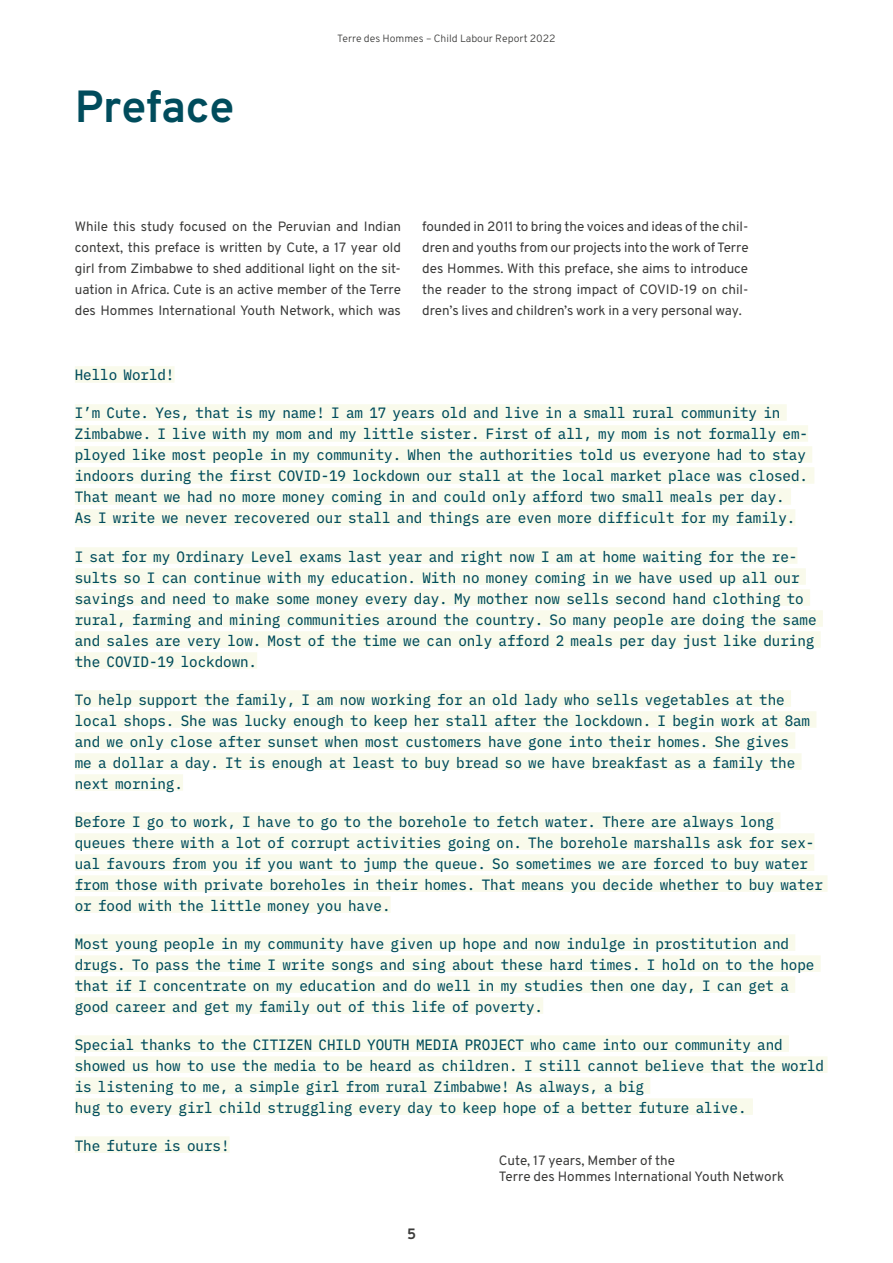
<style>
.page{position:relative;width:893px;height:1263px;background:#fff}
.page>*{position:absolute;margin:0;border:0;box-sizing:border-box;transform-origin:0 0}
._01_H1{font:700 45px "Overpass";letter-spacing:-.005em;color:#004c5c}
.Quote_9pt{font:15px/21px "IBM Plex Mono Text";letter-spacing:-.005em;color:#004c5c;scale:.95 1}
.t1{font:700 15px "Overpass";color:#3b3b3a}
.Copy{font:13.5px/21px "Overpass";color:#3b3b3a;text-align:justify}
.t2{font:300 10.5px "Overpass";color:#3b3b3a}
</style>
<div class="page">
<div style="left:75px;top:366px;width:100px;height:17px;background:#f9faeb"></div>
<div style="left:75px;top:404px;width:712px;height:17px;background:#f9faeb"></div>
<div style="left:75px;top:425px;width:733px;height:17px;background:#f9faeb"></div>
<div style="left:75px;top:446px;width:737px;height:17px;background:#f9faeb"></div>
<div style="left:75px;top:467px;width:739px;height:17px;background:#f9faeb"></div>
<div style="left:75px;top:488px;width:716px;height:17px;background:#f9faeb"></div>
<div style="left:75px;top:509px;width:720px;height:17px;background:#f9faeb"></div>
<div style="left:75px;top:547px;width:722px;height:17px;background:#f9faeb"></div>
<div style="left:75px;top:568px;width:731px;height:17px;background:#f9faeb"></div>
<div style="left:75px;top:589px;width:735px;height:17px;background:#f9faeb"></div>
<div style="left:75px;top:610px;width:748px;height:17px;background:#f9faeb"></div>
<div style="left:75px;top:631px;width:746px;height:17px;background:#f9faeb"></div>
<div style="left:75px;top:652px;width:182px;height:17px;background:#f9faeb"></div>
<div style="left:75px;top:690px;width:716px;height:17px;background:#f9faeb"></div>
<div style="left:75px;top:711px;width:741px;height:17px;background:#f9faeb"></div>
<div style="left:75px;top:732px;width:720px;height:17px;background:#f9faeb"></div>
<div style="left:75px;top:753px;width:727px;height:17px;background:#f9faeb"></div>
<div style="left:75px;top:774px;width:108px;height:17px;background:#f9faeb"></div>
<div style="left:75px;top:812px;width:705px;height:17px;background:#f9faeb"></div>
<div style="left:75px;top:833px;width:739px;height:17px;background:#f9faeb"></div>
<div style="left:75px;top:854px;width:739px;height:17px;background:#f9faeb"></div>
<div style="left:75px;top:875px;width:752px;height:17px;background:#f9faeb"></div>
<div style="left:75px;top:896px;width:316px;height:17px;background:#f9faeb"></div>
<div style="left:75px;top:934px;width:720px;height:17px;background:#f9faeb"></div>
<div style="left:75px;top:955px;width:746px;height:17px;background:#f9faeb"></div>
<div style="left:75px;top:976px;width:720px;height:17px;background:#f9faeb"></div>
<div style="left:75px;top:997px;width:468px;height:17px;background:#f9faeb"></div>
<div style="left:75px;top:1035px;width:714px;height:17px;background:#f9faeb"></div>
<div style="left:75px;top:1056px;width:752px;height:17px;background:#f9faeb"></div>
<div style="left:75px;top:1077px;width:575px;height:17px;background:#f9faeb"></div>
<div style="left:75px;top:1098px;width:678px;height:17px;background:#f9faeb"></div>
<div style="left:75px;top:1136px;width:155px;height:17px;background:#f9faeb"></div>
<p class="_01_H1" style="left:75px;top:78px;width:161px">Preface</p>
<p class="t2" style="left:337px;top:32px;width:220px">Terre des Hommes – Child Labour Report 2022</p>
<p class="Copy" style="left:75px;top:216px;width:328px">While this study focused on the Peruvian and Indian context, this preface is written by Cute, a 17 year old girl from Zimbabwe to shed additional light on the sit&shy;uation in Africa. Cute is an active member of the Terre des Hommes International Youth Network, which was</p>
<p class="Copy" style="left:422px;top:216px;width:328px">founded in 2011 to bring the voices and ideas of the chil&shy;dren and youths from our projects into the work of Terre des Hommes. With this preface, she aims to introduce the reader to the strong impact of COVID-19 on chil&shy;dren’s lives and children’s work in a very personal way.</p>
<p class="Quote_9pt" style="left:75px;top:363px;width:106px">Hello World!</p>
<p class="Quote_9pt" style="left:75px;top:401px;width:773px">I’m Cute. Yes, that is my name! I am 17 years old and live in a small rural community in Zimbabwe. I live with my mom and my little sister. First of all, my mom is not formally em&shy;ployed like most people in my community. When the authorities told us everyone had to stay indoors during the first COVID-19 lockdown our stall at the local market place was closed.<br>That meant we had no more money coming in and could only afford two small meals per day.<br>As I write we never recovered our stall and things are even more difficult for my family.</p>
<p class="Quote_9pt" style="left:75px;top:544px;width:782px">I sat for my Ordinary Level exams last year and right now I am at home waiting for the re&shy;sults so I can continue with my education. With no money coming in we have used up all our savings and need to make some money every day. My mother now sells second hand clothing to rural, farming and mining communities around the country. So many people are doing the same and sales are very low. Most of the time we can only afford 2 meals per day just like during the COVID-19 lockdown.</p>
<p class="Quote_9pt" style="left:75px;top:687px;width:775px">To help support the family, I am now working for an old lady who sells vegetables at the local shops. She was lucky enough to keep her stall after the lockdown. I begin work at 8am and we only close after sunset when most customers have gone into their homes. She gives<br>me a dollar a day. It is enough at least to buy bread so we have breakfast as a family the next morning.</p>
<p class="Quote_9pt" style="left:75px;top:809px;width:789px">Before I go to work, I have to go to the borehole to fetch water. There are always long queues there with a lot of corrupt activities going on. The borehole marshalls ask for sex&shy;ual favours from you if you want to jump the queue. So sometimes we are forced to buy water from those with private boreholes in their homes. That means you decide whether to buy water or food with the little money you have.</p>
<p class="Quote_9pt" style="left:75px;top:931px;width:780px">Most young people in my community have given up hope and now indulge in prostitution and drugs. To pass the time I write songs and sing about these hard times. I hold on to the hope that if I concentrate on my education and do well in my studies then one day, I can get a good career and get my family out of this life of poverty.</p>
<p class="Quote_9pt" style="left:75px;top:1032px;width:790px">Special thanks to the CITIZEN CHILD YOUTH MEDIA PROJECT who came into our community and showed us how to use the media to be heard as children. I still cannot believe that the world is listening to me, a simple girl from rural Zimbabwe! As always, a big<br>hug to every girl child struggling every day to keep hope of a better future alive.</p>
<p class="Quote_9pt" style="left:75px;top:1133px;width:164px">The future is ours!</p>
<p class="Copy" style="left:499px;top:1152px;width:287px;line-height:16.5px">Cute, 17 years, Member of the<br>Terre des Hommes International Youth Network</p>
<p class="t1" style="left:407px;top:1224px;width:11px">5</p>
</div>
